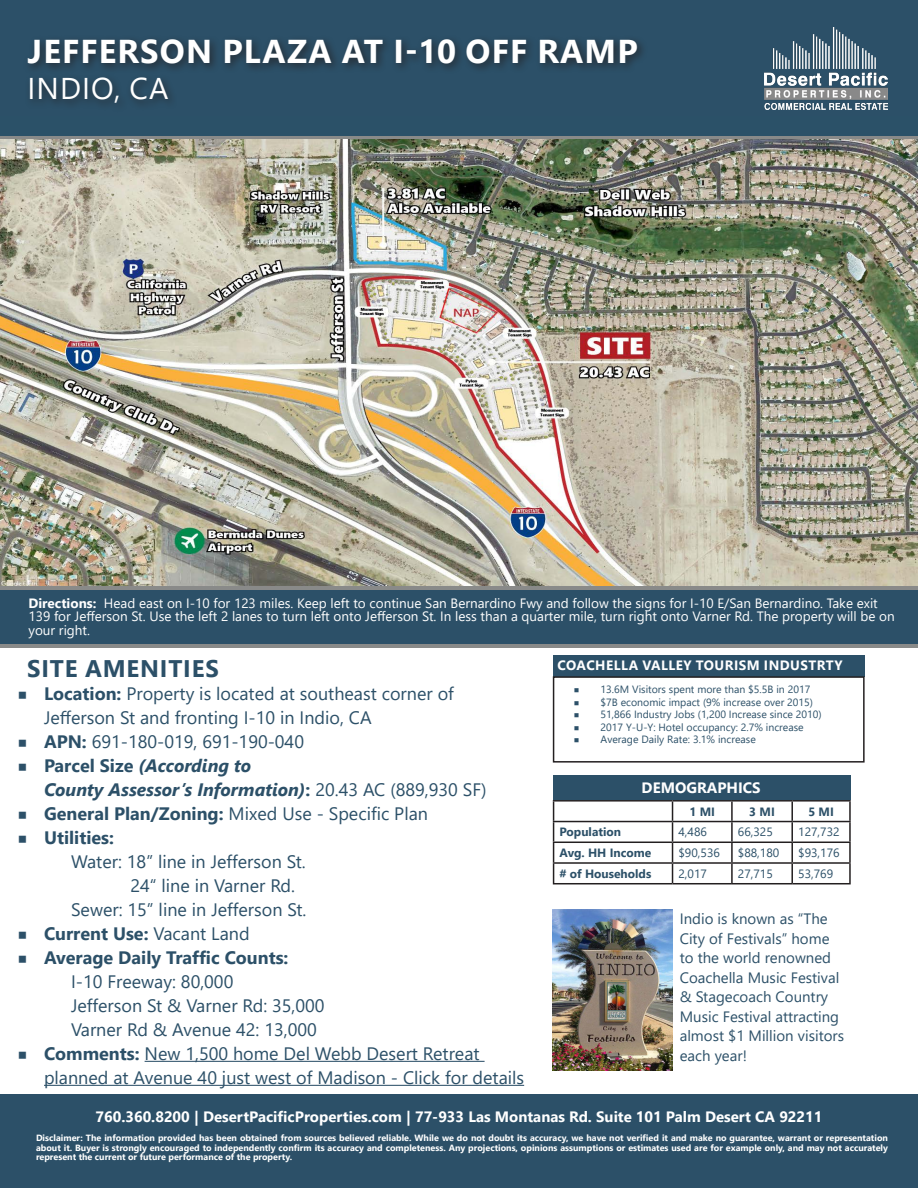
<style>
.page{position:relative;width:918px;height:1188px;background:#fff}
.page>*{position:absolute;margin:0;border:0;box-sizing:border-box;transform-origin:0 0}
.t1{font:700 33px "Segoe UI";letter-spacing:.035em;color:#fff}
.t2{font:30px "Segoe UI";letter-spacing:.035em;color:#fff}
.t3{font:700 24px "Segoe UI";letter-spacing:.035em;color:#2c5068}
.t4{font:18px/24px "Segoe UI";color:#2c5068}
.t5{font:italic 700 18px/24px "Segoe UI";color:#2c5068}
.t6{font:700 18px "Segoe UI";color:#2c5068}
.t7{font:15px/19.5px "Segoe UI";color:#2c5068}
.t8{font:700 15px "Segoe UI";color:#fff}
.t9{font:13.5px/13.5px "Segoe UI";color:#fff}
.t10{font:700 13.5px "Segoe UI";letter-spacing:.035em;color:#fff}
.t11{font:12px "Segoe UI";color:#2c5068}
.t12{font:700 12px "Segoe UI";color:#2c5068}
.t13{font:10.5px "Segoe UI";color:#2c5068}
.t14{font:700 9px/9.8px "Segoe UI";color:#fff;text-align:justify}
.s1{font-weight:700}
.s2{font-family:"Montserrat"}
.s3{font-family:"Montserrat";font-weight:400;font-style:normal}
.s4{font-style:normal}
.s5{font-weight:400;font-style:normal}
.s6{font-family:"Montserrat";font-weight:400}
.s7{font-weight:400}
</style>
<div class="page">
<img style="left:0;top:139px;width:918px;height:447px">
<div style="left:0;top:0;width:918px;height:138px;background:#2b5168"></div>
<div style="left:0;top:590px;width:918px;height:54px;background:#2c5068"></div>
<hr style="left:145px;top:1061px;width:340px;height:1px;background:#2c5068">
<hr style="left:44px;top:1085px;width:480px;height:1px;background:#2c5068">
<img style="left:765px;top:27px;width:122px;height:82px">
<div style="left:23px;top:34px;width:625px;height:80px;background:#231f20;opacity:.75"></div>
<hr style="left:0;top:586px;width:918px;height:4px;background:#898a89">
<hr style="left:0;top:136px;width:918px;height:3px;background:#898a89">
<hr style="left:0;top:644px;width:918px;height:3px;background:#898a89">
<div style="left:553px;top:655px;width:312px;height:22px;background:#2c5068"></div>
<div style="left:553px;top:676px;width:312px;height:87px;border:2px solid #231f20"></div>
<div style="left:553px;top:776px;width:298px;height:24px;background:#2c5068"></div>
<hr style="left:553px;top:800px;width:120px;height:2px;background:#231f20">
<hr style="left:673px;top:800px;width:59px;height:2px;background:#231f20">
<hr style="left:732px;top:800px;width:60px;height:2px;background:#231f20">
<svg style="left:731px;top:802px;width:2px;height:19px"></svg>
<hr style="left:792px;top:800px;width:59px;height:2px;background:#231f20">
<svg style="left:791px;top:802px;width:2px;height:19px"></svg>
<svg style="left:849px;top:802px;width:2px;height:19px"></svg>
<hr style="left:553px;top:821px;width:120px;height:1px;background:#231f20">
<hr style="left:673px;top:821px;width:59px;height:1px;background:#231f20">
<hr style="left:732px;top:821px;width:60px;height:1px;background:#231f20">
<hr style="left:731px;top:822px;width:2px;height:20px;background:#231f20">
<hr style="left:792px;top:821px;width:59px;height:1px;background:#231f20">
<hr style="left:791px;top:822px;width:2px;height:20px;background:#231f20">
<hr style="left:849px;top:822px;width:2px;height:20px;background:#231f20">
<hr style="left:553px;top:842px;width:120px;height:1px;background:#231f20">
<hr style="left:673px;top:842px;width:59px;height:1px;background:#231f20">
<hr style="left:732px;top:842px;width:60px;height:1px;background:#231f20">
<hr style="left:792px;top:842px;width:59px;height:1px;background:#231f20">
<hr style="left:553px;top:862px;width:120px;height:2px;background:#231f20">
<svg style="left:553px;top:802px;width:1px;height:81px"></svg>
<hr style="left:673px;top:862px;width:59px;height:2px;background:#231f20">
<svg style="left:672px;top:802px;width:1px;height:81px"></svg>
<hr style="left:732px;top:862px;width:60px;height:2px;background:#231f20">
<svg style="left:731px;top:843px;width:2px;height:40px"></svg>
<hr style="left:792px;top:862px;width:59px;height:2px;background:#231f20">
<svg style="left:791px;top:843px;width:2px;height:40px"></svg>
<svg style="left:849px;top:843px;width:2px;height:40px"></svg>
<hr style="left:553px;top:883px;width:120px;height:1px;background:#231f20">
<hr style="left:673px;top:883px;width:59px;height:1px;background:#231f20">
<hr style="left:732px;top:883px;width:60px;height:1px;background:#231f20">
<hr style="left:792px;top:883px;width:59px;height:1px;background:#231f20">
<img style="left:553px;top:910px;width:120px;height:161px">
<div style="left:0;top:1094px;width:918px;height:94px;background:#2c5068"></div>
<p class="t1" style="left:28px;top:20px;width:612px">JEFFERSON PLAZA AT I-10 OFF RAMP</p>
<p class="t2" style="left:28px;top:60px;width:142px">INDIO, CA</p>
<p class="t9" style="left:28px;top:595px;width:868px"><span class="s1">Directions:</span> Head east on I-10 for 123 miles. Keep left to continue San Bernardino Fwy and follow the signs for I-10 E/San Bernardino. Take exit<br>139 for Jefferson St. Use the left 2 lanes to turn left onto Jefferson St. In less than a quarter mile, turn right onto Varner Rd. The property will be on your right.</p>
<p class="t3" style="left:27px;top:646px;width:193px">SITE AMENITIES</p>
<p class="t4" style="left:44px;top:680px;width:411px;text-indent:-27px"><span class="s2">■</span> <span class="s1">Location:</span> Property is located at southeast corner of<br>Jefferson St and fronting I-10 in Indio, CA</p>
<p class="t4" style="left:17px;top:728px;width:289px"><span class="s2">■</span> <span class="s1">APN:</span> 691-180-019, 691-190-040</p>
<p class="t5" style="left:44px;top:751px;width:444px;text-indent:-27px"><span class="s3">■</span> <span class="s4">Parcel Size</span> (According to<br>County Assessor’s Information)<span class="s4">:</span> <span class="s5">20.43 AC (889,930 SF)</span></p>
<p class="t4" style="left:17px;top:800px;width:413px"><span class="s2">■</span> <span class="s1">General Plan/Zoning:</span> Mixed Use - Specific Plan</p>
<p class="t6" style="left:17px;top:820px;width:99px"><span class="s6">■</span> Utilities:</p>
<p class="t4" style="left:71px;top:848px;width:236px">Water: 18” line in Jefferson St.</p>
<p class="t4" style="left:130px;top:872px;width:166px">24“ line in Varner Rd.</p>
<p class="t4" style="left:71px;top:896px;width:237px">Sewer: 15” line in Jefferson St.</p>
<p class="t6" style="left:17px;top:916px;width:234px"><span class="s6">■</span> Current Use: <span class="s7">Vacant Land</span></p>
<p class="t4" style="left:71px;top:944px;width:255px;text-indent:-54px"><span class="s2">■</span> <span class="s1">Average Daily Traffic Counts:<br></span>I-10 Freeway: 80,000<br>Jefferson St &amp; Varner Rd: 35,000<br>Varner Rd &amp; Avenue 42: 13,000</p>
<p class="t4" style="left:44px;top:1040px;width:482px;text-indent:-27px"><span class="s2">■</span> <span class="s1">Comments:</span> New 1,500 home Del Webb Desert Retreat planned at Avenue 40 just west of Madison - Click for details</p>
<p class="t10" style="left:557px;top:653px;width:287px">COACHELLA VALLEY TOURISM INDUSTRTY</p>
<p class="t13" style="left:574px;top:679px;width:238px"><span class="s2">■</span> 13.6M Visitors spent more than $5.5B in 2017</p>
<p class="t13" style="left:574px;top:692px;width:241px"><span class="s2">■</span> $7B economic impact (9% increase over 2015)</p>
<p class="t13" style="left:574px;top:705px;width:250px"><span class="s2">■</span> 51,866 Industry Jobs (1,200 Increase since 2010)</p>
<p class="t13" style="left:574px;top:717px;width:232px"><span class="s2">■</span> 2017 Y-U-Y: Hotel occupancy: 2.7% increase</p>
<p class="t13" style="left:574px;top:730px;width:184px"><span class="s2">■</span> Average Daily Rate: 3.1% increase</p>
<p class="t8" style="left:642px;top:773px;width:120px">DEMOGRAPHICS</p>
<p class="t12" style="left:689px;top:800px;width:27px">1 MI</p>
<p class="t12" style="left:749px;top:800px;width:27px">3 MI</p>
<p class="t12" style="left:808px;top:800px;width:27px">5 MI</p>
<p class="t12" style="left:560px;top:821px;width:63px">Population</p>
<p class="t11" style="left:679px;top:821px;width:30px">4,486</p>
<p class="t11" style="left:738px;top:821px;width:36px">66,325</p>
<p class="t11" style="left:798px;top:821px;width:43px">127,732</p>
<p class="t12" style="left:560px;top:841px;width:93px">Avg. HH Income</p>
<p class="t11" style="left:679px;top:841px;width:43px">$90,536</p>
<p class="t11" style="left:738px;top:841px;width:43px">$88,180</p>
<p class="t11" style="left:798px;top:841px;width:43px">$93,176</p>
<p class="t12" style="left:560px;top:862px;width:93px"># of Households</p>
<p class="t11" style="left:679px;top:862px;width:30px">2,017</p>
<p class="t11" style="left:738px;top:862px;width:36px">27,715</p>
<p class="t11" style="left:798px;top:862px;width:36px">53,769</p>
<p class="t7" style="left:680px;top:908px;width:166px">Indio is known as “The<br>City of Festivals” home to the world renowned<br>Coachella Music Festival &amp; Stagecoach Country<br>Music Festival attracting almost $1 Million visitors each year!</p>
<p class="t8" style="left:96px;top:1102px;width:728px">760.360.8200 | DesertPacificProperties.com | 77-933 Las Montanas Rd. Suite 101 Palm Desert CA 92211</p>
<p class="t14" style="left:36px;top:1132px;width:853px">Disclaimer: The information provided has been obtained from sources believed reliable. While we do not doubt its accuracy, we have not verified it and make no guarantee, warrant or representation about it. Buyer is strongly encouraged to independently confirm its accuracy and completeness. Any projections, opinions assumptions or estimates used are for example only, and may not accurately represent the current or future performance of the property.</p>
</div>
